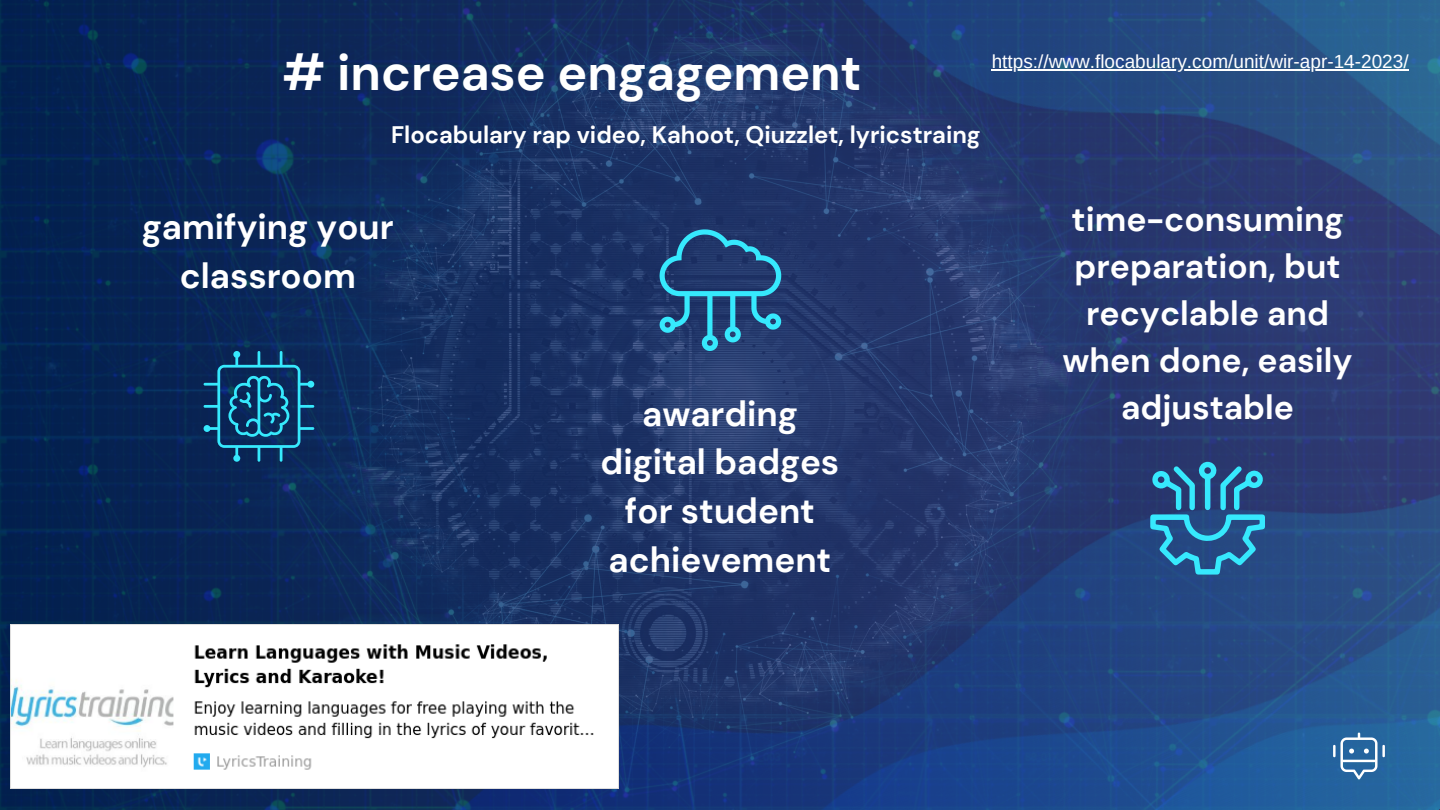
<style>
.page{position:relative;width:1440px;height:810px;background:#fff}
.page>*{position:absolute;margin:0;border:0;box-sizing:border-box;transform-origin:0 0}
.t1{font:700 50px "DM Sans";color:#fff}
.t2{font:700 35px/48.8px "DM Sans";color:#fff;text-align:center}
.t3{font:700 33.7px/46.9px "DM Sans";color:#fff;text-align:center}
.t4{font:700 23.9px "DM Sans";color:#fff}
.t5{font:19px "Arimo";color:#fff}
</style>
<div class="page">
<img style="left:0;top:0;width:399px;height:810px">
<img style="left:399px;top:420px;width:1041px;height:390px">
<img style="left:268px;top:0;width:1172px;height:420px">
<svg style="left:1333px;top:733px;width:52px;height:46px"></svg>
<svg style="left:204px;top:351px;width:110px;height:111px;background:#124c77"></svg>
<svg style="left:660px;top:229px;width:121px;height:122px;background:#265a87"></svg>
<svg style="left:1150px;top:462px;width:115px;height:113px;background:#2b6f9e"></svg>
<hr style="left:992px;top:69px;width:417px;height:2px;background:#fff">
<img style="left:11px;top:625px;width:607px;height:164px">
<p class="t1" style="left:282px;top:41px;width:581px"># increase engagement</p>
<p class="t4" style="left:391px;top:119px;width:591px">Flocabulary rap video, Kahoot, Qiuzzlet, lyricstraing</p>
<h1 class="t5" style="left:992px;top:51px;width:419px">https://www.flocabulary.com/unit/wir-apr-14-2023/</h1>
<p class="t2" style="left:142px;top:203px;width:253px">gamifying your classroom</p>
<p class="t2" style="left:601px;top:389px;width:240px">awarding digital badges for student achievement</p>
<h3 class="t3" style="left:1063px;top:196px;width:291px">time-consuming preparation, but recyclable and when done, easily adjustable</h3>
</div>
